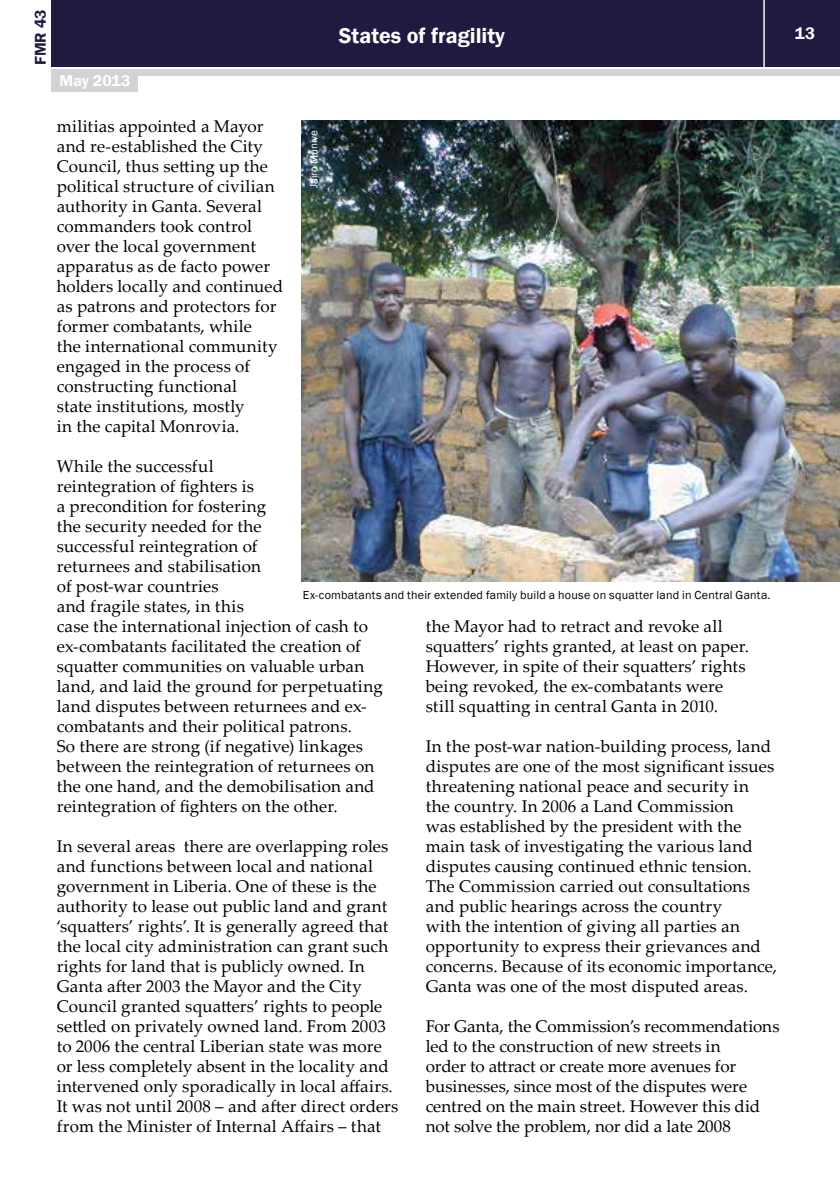
<style>
.page{position:relative;width:840px;height:1191px;background:#fff}
.page>*{position:absolute;margin:0;border:0;box-sizing:border-box;transform-origin:0 0}
.t1{font:600 22px "Franklin Gothic";color:#fff}
.t2{font:17px/20px "Palatino Linotype";letter-spacing:.01em;color:#000}
.t3{font:600 17px "Franklin Gothic";color:#fff}
.t4{font:600 16px "Franklin Gothic";color:#fff}
.t5{font:600 16px "Franklin Gothic";color:#211a40}
.t6{font:12px "Franklin Gothic";letter-spacing:.015em;color:#000}
.t7{font:11px "Franklin Gothic";color:#fff}
</style>
<div class="page">
<div style="left:52px;top:0;width:787px;height:66px;background:#211a40"></div>
<div style="left:52px;top:69px;width:787px;height:6px;background:#d1d3d4"></div>
<hr style="left:763px;top:0;width:1px;height:68px;background:#fff">
<div style="left:52px;top:74px;width:86px;height:18px;background:#d1d3d4"></div>
<img style="left:302px;top:120px;width:537px;height:462px">
<p class="t5" style="left:31px;top:65px;width:57px;rotate:-90deg">FMR 43</p>
<p class="t1" style="left:339px;top:22px;width:167px">States of fragility</p>
<p class="t3" style="left:794px;top:23px;width:22px">13</p>
<p class="t4" style="left:60px;top:71px;width:72px">May 2013</p>
<p class="t2" style="left:57px;top:116px;width:228px">militias appointed a Mayor and re-established the City<br>Council, thus setting up the political structure of civilian authority in Ganta. Several commanders took control over the local government apparatus as de facto power holders locally and continued as patrons and protectors for former combatants, while<br>the international community engaged in the process of constructing functional<br>state institutions, mostly<br>in the capital Monrovia.</p>
<p class="t2" style="left:57px;top:455px;width:327px">While the successful<br>reintegration of fighters is<br>a precondition for fostering<br>the security needed for the<br>successful reintegration of<br>returnees and stabilisation<br>of post-war countries<br>and fragile states, in this<br>case the international injection of cash to ex-combatants facilitated the creation of squatter communities on valuable urban land, and laid the ground for perpetuating land disputes between returnees and ex&shy;combatants and their political patrons.<br>So there are strong (if negative) linkages between the reintegration of returnees on the one hand, and the demobilisation and reintegration of fighters on the other.</p>
<p class="t2" style="left:57px;top:835px;width:343px">In several areas there are overlapping roles and functions between local and national government in Liberia. One of these is the authority to lease out public land and grant ‘squatters’ rights’. It is generally agreed that the local city administration can grant such rights for land that is publicly owned. In Ganta after 2003 the Mayor and the City Council granted squatters’ rights to people settled on privately owned land. From 2003 to 2006 the central Liberian state was more or less completely absent in the locality and intervened only sporadically in local affairs.<br>It was not until 2008 – and after direct orders from the Minister of Internal Affairs – that</p>
<p class="t7" style="left:307px;top:188px;width:60px;rotate:-90deg">Jairo Munive</p>
<p class="t6" style="left:303px;top:587px;width:469px">Ex-combatants and their extended family build a house on squatter land in Central Ganta.</p>
<p class="t2" style="left:425px;top:615px;width:324px">the Mayor had to retract and revoke all squatters’ rights granted, at least on paper.<br>However, in spite of their squatters’ rights being revoked, the ex-combatants were still squatting in central Ganta in 2010.</p>
<p class="t2" style="left:425px;top:735px;width:353px">In the post-war nation-building process, land disputes are one of the most significant issues threatening national peace and security in the country. In 2006 a Land Commission<br>was established by the president with the main task of investigating the various land disputes causing continued ethnic tension.<br>The Commission carried out consultations and public hearings across the country<br>with the intention of giving all parties an opportunity to express their grievances and concerns. Because of its economic importance, Ganta was one of the most disputed areas.</p>
<p class="t2" style="left:425px;top:1015px;width:355px">For Ganta, the Commission’s recommendations led to the construction of new streets in<br>order to attract or create more avenues for businesses, since most of the disputes were centred on the main street. However this did not solve the problem, nor did a late 2008</p>
</div>
